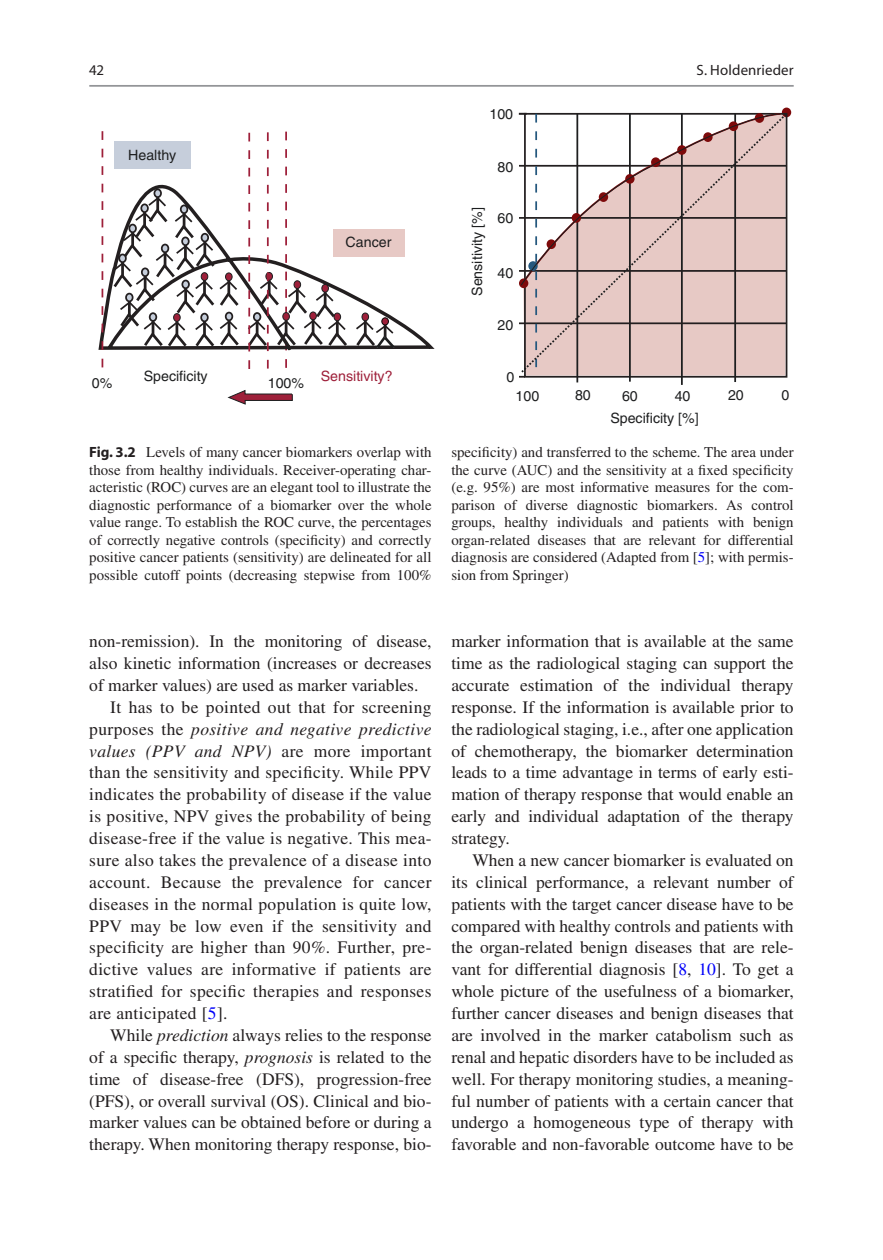
<style>
.page{position:relative;width:883px;height:1260px;background:#fff}
.page>*{position:absolute;margin:0;border:0;box-sizing:border-box;transform-origin:0 0}
.t1{font:17.5px/21.9px "Qdttgm Times";color:#231f20;text-align:justify}
.t2{font:italic 17.5px/21.9px "Hmvlmf Times";letter-spacing:.02em;color:#231f20}
.t3{font:17.5px "Qdttgm Times";letter-spacing:.02em;color:#231f20}
.t4{font:14.88px/17.5px "Qdttgm Times";color:#231f20;text-align:justify}
.t5{font:14.88px "Yhnldw Myriad";letter-spacing:.01em;color:#231f20}
.t6{font:14.88px "Tckklc Myriad";color:#231f20}
.t7{font:14.17px "Smnqkh Helvetica";color:#1d1e1f}
.t8{font:14.17px "Smnqkh Helvetica";color:#9e203a}
.s1{font-family:"Vlscwg Myriad";font-weight:700}
.s2{color:#0000fa}
.s3{font-family:"Qdttgm Times";font-style:normal}
.s4{font-family:"Hmvlmf Times";font-style:italic}
</style>
<div class="page">
<div style="left:782px;top:108px;width:9px;height:9px;background:#7d0a0b;border-radius:50%"></div>
<hr style="left:576px;top:114px;width:2px;height:268px;background:#1d1e1f">
<hr style="left:629px;top:113px;width:2px;height:269px;background:#1d1e1f">
<hr style="left:681px;top:113px;width:2px;height:272px;background:#1d1e1f">
<hr style="left:734px;top:113px;width:2px;height:269px;background:#1d1e1f">
<svg style="left:519px;top:376px;width:6px;height:2px"></svg>
<svg style="left:521px;top:113px;width:267px;height:261px;background:#c8b0ad"></svg>
<svg style="left:519px;top:112px;width:263px;height:255px;background:#dbc0bc"></svg>
<svg style="left:98px;top:166px;width:337px;height:184px"></svg>
<svg style="left:102px;top:131px;width:1px;height:237px"></svg>
<svg style="left:111px;top:132px;width:287px;height:237px"></svg>
<div style="left:114px;top:142px;width:77px;height:27px;background:#c6cedb"></div>
<div style="left:333px;top:229px;width:71px;height:27px;background:#e7c9c5"></div>
<svg style="left:227px;top:390px;width:66px;height:15px"></svg>
<svg style="left:520px;top:113px;width:261px;height:173px"></svg>
<hr style="left:89px;top:85px;width:705px;height:2px;background:#939598">
<p class="t6" style="left:89px;top:63px;width:16px">42</p>
<p class="t7" style="left:128px;top:146px;width:50px">Healthy</p>
<p class="t7" style="left:346px;top:234px;width:47px">Cancer</p>
<p class="t7" style="left:92px;top:374px;width:22px">0%</p>
<p class="t7" style="left:144px;top:367px;width:65px">Specificity</p>
<p class="t7" style="left:268px;top:374px;width:38px">100%</p>
<p class="t8" style="left:321px;top:367px;width:73px">Sensitivity?</p>
<p class="t7" style="left:490px;top:106px;width:25px">100</p>
<p class="t7" style="left:498px;top:159px;width:17px">80</p>
<p class="t7" style="left:469px;top:296px;width:90px;rotate:-90deg">Sensitivity [%]</p>
<p class="t7" style="left:498px;top:210px;width:17px">60</p>
<p class="t7" style="left:498px;top:265px;width:17px">40</p>
<p class="t7" style="left:498px;top:316px;width:17px">20</p>
<p class="t7" style="left:507px;top:369px;width:9px">0</p>
<p class="t5" style="left:697px;top:63px;width:99px">S. Holdenrieder</p>
<p class="t7" style="left:516px;top:388px;width:25px">100</p>
<p class="t7" style="left:575px;top:387px;width:17px">80</p>
<p class="t7" style="left:622px;top:388px;width:17px">60</p>
<p class="t7" style="left:675px;top:388px;width:17px">40</p>
<p class="t7" style="left:728px;top:387px;width:17px">20</p>
<p class="t7" style="left:781px;top:387px;width:9px">0</p>
<p class="t7" style="left:610px;top:409px;width:90px">Specificity [%]</p>
<p class="t4" style="left:89px;top:443px;width:344px"><span class="s1">Fig. 3.2</span> Levels of many cancer biomarkers overlap with those from healthy individuals. Receiver-operating char&shy;acteristic (ROC) curves are an elegant tool to illustrate the diagnostic performance of a biomarker over the whole value range. To establish the ROC curve, the percentages of correctly negative controls (specificity) and correctly positive cancer patients (sensitivity) are delineated for all possible cutoff points (decreasing stepwise from 100%</p>
<p class="t4" style="left:451px;top:443px;width:344px">specificity) and transferred to the scheme. The area under the curve (AUC) and the sensitivity at a fixed specificity (e.g. 95%) are most informative measures for the com&shy;parison of diverse diagnostic biomarkers. As control groups, healthy individuals and patients with benign organ-related diseases that are relevant for differential diagnosis are considered (Adapted from [<span class="s2">5</span>]; with permis&shy;sion from Springer)</p>
<p class="t1" style="left:89px;top:630px;width:344px">non-remission). In the monitoring of disease,</p>
<p class="t1" style="left:89px;top:652px;width:344px">also kinetic information (increases or decreases</p>
<p class="t1" style="left:89px;top:674px;width:331px">of marker values) are used as marker variables.</p>
<p class="t3" style="left:110px;top:697px;width:323px">It has to be pointed out that for screening</p>
<p class="t2" style="left:89px;top:718px;width:344px"><span class="s3">purposes the</span> positive and negative predictive values (PPV and NPV) <span class="s3">are more important</span></p>
<p class="t1" style="left:89px;top:762px;width:344px">than the sensitivity and specificity. While PPV indicates the probability of disease if the value is positive, NPV gives the probability of being disease-free if the value is negative. This mea&shy;sure also takes the prevalence of a disease into account. Because the prevalence for cancer diseases in the normal population is quite low, PPV may be low even if the sensitivity and specificity are higher than 90%. Further, pre&shy;dictive values are informative if patients are stratified for specific therapies and responses are anticipated [<span class="s2">5</span>].</p>
<p class="t1" style="left:89px;top:1024px;width:344px;text-indent:21px">While <span class="s4">prediction</span> always relies to the response of a specific therapy, <span class="s4">prognosis</span> is related to the time of disease-free (DFS), progression-free (PFS), or overall survival (OS). Clinical and bio&shy;marker values can be obtained before or during a therapy. When monitoring therapy response, bio-</p>
<p class="t1" style="left:451px;top:630px;width:344px">marker information that is available at the same time as the radiological staging can support the accurate estimation of the individual therapy response. If the information is available prior to the radiological staging, i.e., after one application of chemotherapy, the biomarker determination leads to a time advantage in terms of early esti&shy;mation of therapy response that would enable an early and individual adaptation of the therapy strategy.</p>
<p class="t1" style="left:451px;top:849px;width:344px;text-indent:21px">When a new cancer biomarker is evaluated on its clinical performance, a relevant number of patients with the target cancer disease have to be compared with healthy controls and patients with the organ-related benign diseases that are rele&shy;vant for differential diagnosis [<span class="s2">8</span>, <span class="s2">10</span>]. To get a whole picture of the usefulness of a biomarker, further cancer diseases and benign diseases that are involved in the marker catabolism such as renal and hepatic disorders have to be included as well. For therapy monitoring studies, a meaning&shy;ful number of patients with a certain cancer that undergo a homogeneous type of therapy with favorable and non-favorable outcome have to be</p>
</div>
